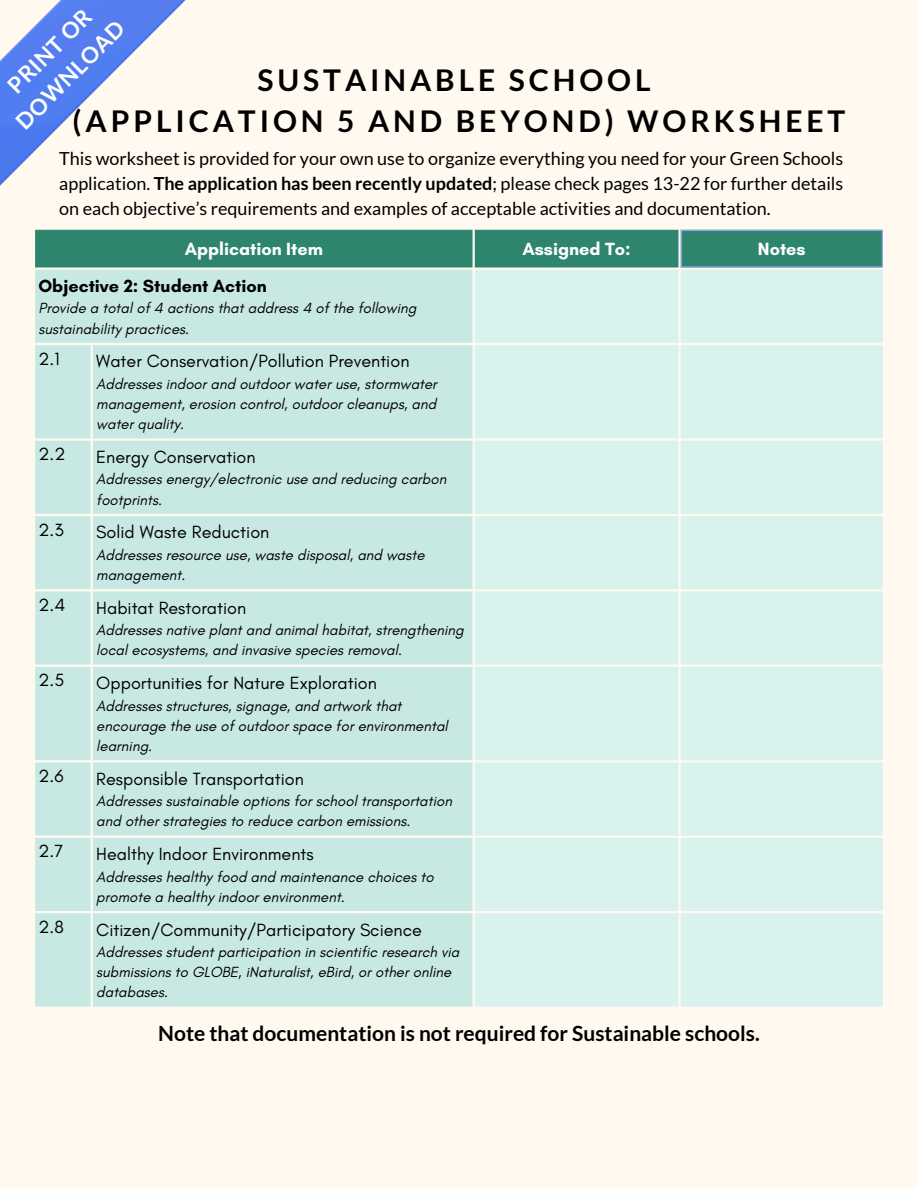
<style>
.page{position:relative;width:918px;height:1188px;background:#fff9ef}
.page>*{position:absolute;margin:0;border:0;box-sizing:border-box;transform-origin:0 0}
.t1{font:700 30px/41.7px "Lato";letter-spacing:.13em;color:#000;text-align:center}
.t2{font:700 22.5px/31.5px "Lato";color:#fff;text-align:center}
.t3{font:700 21px "Lato";color:#000}
.t4{font:18px/24.8px "Lato";color:#000;text-align:justify}
.t5{font:18px "Glacial Indifference";color:#000}
.t6{font:700 18px "Glacial Indifference";color:#fff}
.t7{font:700 18px "Glacial Indifference";color:#000}
.t8{font:italic 15px/20.2px "Glacial Indifference";color:#000}
.s1{font-weight:700}
</style>
<div class="page">
<div style="left:35px;top:230px;width:847px;height:37px;background:#2d856e"></div>
<div style="left:35px;top:270px;width:438px;height:737px;background:#c8e9e3"></div>
<div style="left:475px;top:270px;width:408px;height:737px;background:#daf2ee"></div>
<hr style="left:681px;top:231px;width:1px;height:35px;background:#99acff">
<hr style="left:882px;top:231px;width:1px;height:35px;background:#99acff">
<hr style="left:681px;top:230px;width:202px;height:1px;background:#99acff">
<hr style="left:681px;top:266px;width:202px;height:1px;background:#99acff">
<img style="left:0;top:0;width:213px;height:244px">
<p class="t2" style="left:-14px;top:91px;width:144px;rotate:-45deg">PRINT OR<br>DOWNLOAD</p>
<p class="t1" style="left:73px;top:58px;width:774px">SUSTAINABLE SCHOOL<br>(APPLICATION 5 AND BEYOND) WORKSHEET</p>
<p class="t4" style="left:59px;top:146px;width:786px">This worksheet is provided for your own use to organize everything you need for your Green Schools application. <span class="s1">The application has been recently updated</span>; please check pages 13-22 for further details on each objective’s requirements and examples of acceptable activities and documentation.</p>
<h2 class="t6" style="left:185px;top:237px;width:140px">Application Item</h2>
<p class="t6" style="left:523px;top:237px;width:110px">Assigned To:</p>
<h1 class="t6" style="left:758px;top:237px;width:49px">Notes</h1>
<p class="t7" style="left:38px;top:275px;width:230px">Objective 2: Student Action</p>
<p class="t8" style="left:38px;top:298px;width:379px">Provide a total of 4 actions that address 4 of the following sustainability practices.</p>
<p class="t5" style="left:38px;top:348px;width:23px">2.1</p>
<p class="t5" style="left:96px;top:350px;width:315px">Water Conservation/Pollution Prevention</p>
<p class="t8" style="left:96px;top:373px;width:342px;text-align:justify">Addresses indoor and outdoor water use, stormwater management, erosion control, outdoor cleanups, and water quality.</p>
<p class="t5" style="left:38px;top:443px;width:28px">2.2</p>
<p class="t5" style="left:96px;top:446px;width:161px">Energy Conservation</p>
<p class="t8" style="left:96px;top:469px;width:352px">Addresses energy/electronic use and reducing carbon footprints.</p>
<p class="t5" style="left:38px;top:519px;width:27px">2.3</p>
<p class="t5" style="left:96px;top:521px;width:175px">Solid Waste Reduction</p>
<p class="t8" style="left:96px;top:544px;width:330px">Addresses resource use, waste disposal, and waste management.</p>
<p class="t5" style="left:38px;top:594px;width:28px">2.4</p>
<p class="t5" style="left:96px;top:597px;width:152px">Habitat Restoration</p>
<p class="t8" style="left:96px;top:620px;width:369px">Addresses native plant and animal habitat, strengthening local ecosystems, and invasive species removal.</p>
<p class="t5" style="left:38px;top:669px;width:27px">2.5</p>
<p class="t5" style="left:96px;top:672px;width:282px">Opportunities for Nature Exploration</p>
<p class="t8" style="left:96px;top:695px;width:353px">Addresses structures, signage, and artwork that encourage the use of outdoor space for environmental learning.</p>
<p class="t5" style="left:38px;top:765px;width:27px">2.6</p>
<p class="t5" style="left:96px;top:768px;width:209px">Responsible Transportation</p>
<p class="t8" style="left:96px;top:791px;width:357px">Addresses sustainable options for school transportation and other strategies to reduce carbon emissions.</p>
<p class="t5" style="left:38px;top:840px;width:26px">2.7</p>
<p class="t5" style="left:96px;top:843px;width:219px">Healthy Indoor Environments</p>
<p class="t8" style="left:96px;top:866px;width:339px">Addresses healthy food and maintenance choices to promote a healthy indoor environment.</p>
<p class="t5" style="left:38px;top:916px;width:27px">2.8</p>
<p class="t5" style="left:96px;top:918px;width:327px">Citizen/Community/Participatory Science</p>
<p class="t8" style="left:96px;top:942px;width:365px">Addresses student participation in scientific research via submissions to GLOBE, iNaturalist, eBird, or other online databases.</p>
<h3 class="t3" style="left:158px;top:1020px;width:603px">Note that documentation is not required for Sustainable schools.</h3>
</div>
